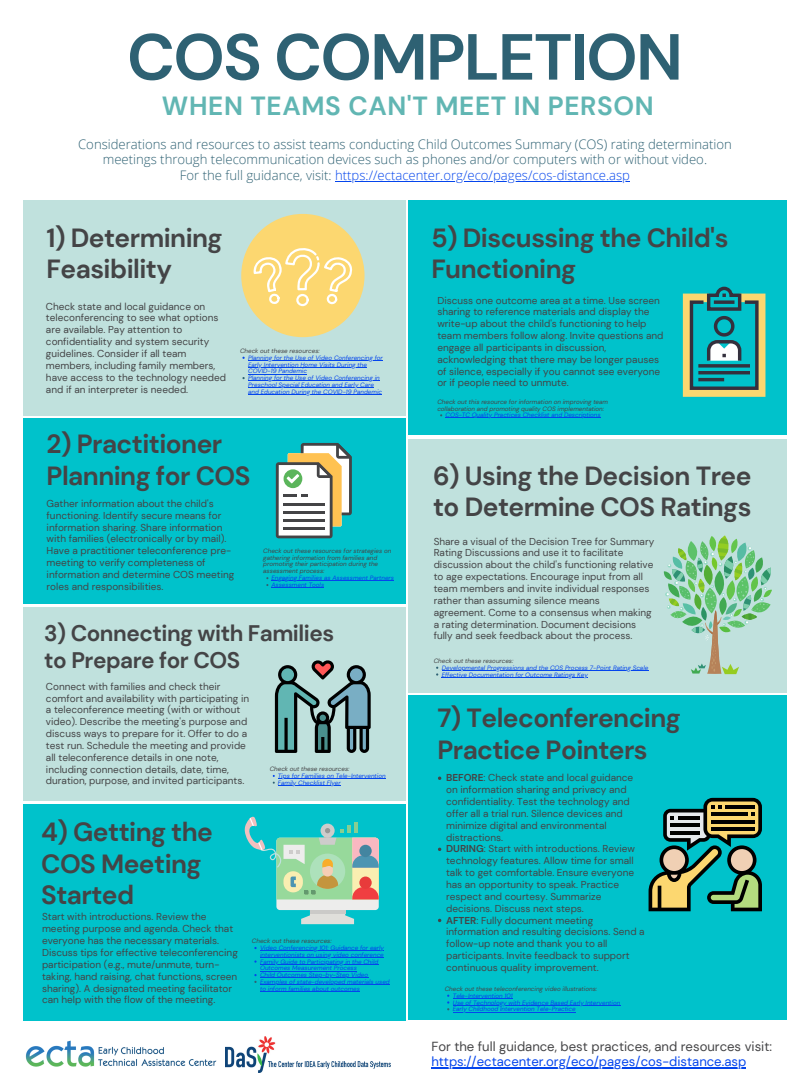
<style>
.page{position:relative;width:810px;height:1080px;background:#fff}
.page>*{position:absolute;margin:0;border:0;box-sizing:border-box;transform-origin:0 0}
.t1{font:700 65px "DM Sans";letter-spacing:-.025em;color:#2e6173}
.t2{font:700 26.25px/31.4px "DM Sans";letter-spacing:-.02em;color:#444446}
.t3{font:700 26.25px "DM Sans";letter-spacing:.025em;color:#61b6b3}
.t4{font:700 22.5px/26.8px "DM Sans";letter-spacing:-.02em;color:#444446}
.t5{font:300 13.12px/15.4px "Open Sans";color:#2e6173;text-align:center}
.t6{font:13.12px "DM Sans";color:#444446}
.t7{font:13.12px "DM Sans";color:#0445ed}
.t8{font:10px/11.9px "DM Sans";color:#444446}
.t9{font:italic 6.25px/6.8px "DM Sans";color:#0445ed}
.t10{font:italic 6.25px/6.9px "DM Sans";color:#444446}
.s1{color:#0445ed}
.s2{font-weight:700}
</style>
<div class="page">
<div style="left:23px;top:419px;width:382px;height:185px;background:#00c2cb"></div>
<div style="left:408px;top:201px;width:379px;height:234px;background:#00c2cb"></div>
<div style="left:408px;top:439px;width:379px;height:253px;background:#c0e1dd"></div>
<div style="left:23px;top:607px;width:382px;height:194px;background:#c0e1dd"></div>
<div style="left:408px;top:695px;width:379px;height:325px;background:#00c2cb"></div>
<div style="left:23px;top:804px;width:382px;height:216px;background:#00c2cb"></div>
<div style="left:23px;top:201px;width:382px;height:215px;background:#c0e1dd"></div>
<div style="left:241px;top:214px;width:124px;height:123px;background:#fcd770;border-radius:50%"></div>
<svg style="left:254px;top:248px;width:98px;height:58px"></svg>
<svg style="left:683px;top:287px;width:82px;height:110px"></svg>
<svg style="left:698px;top:364px;width:52px;height:4px"></svg>
<hr style="left:698px;top:371px;width:52px;height:3px;background:#34303d">
<hr style="left:698px;top:378px;width:26px;height:3px;background:#34303d">
<svg style="left:275px;top:660px;width:96px;height:93px"></svg>
<svg style="left:649px;top:798px;width:113px;height:113px"></svg>
<hr style="left:725px;top:805px;width:30px;height:4px;background:#000">
<svg style="left:301px;top:910px;width:53px;height:14px"></svg>
<div style="left:276px;top:838px;width:103px;height:72px;background:#ededec;border-radius:4px"></div>
<hr style="left:310px;top:910px;width:35px;height:4px;background:#cbcac8">
<svg style="left:245px;top:817px;width:134px;height:82px"></svg>
<svg style="left:664px;top:535px;width:108px;height:139px"></svg>
<img style="left:25px;top:1040px;width:192px;height:27px">
<img style="left:225px;top:1036px;width:166px;height:36px">
<hr style="left:248px;top:360px;width:135px;height:1px;background:#0445ed">
<hr style="left:248px;top:367px;width:119px;height:1px;background:#0445ed">
<hr style="left:248px;top:374px;width:59px;height:1px;background:#0445ed">
<hr style="left:248px;top:381px;width:132px;height:1px;background:#0445ed">
<hr style="left:248px;top:387px;width:126px;height:1px;background:#0445ed">
<hr style="left:248px;top:394px;width:134px;height:1px;background:#0445ed">
<hr style="left:446px;top:418px;width:155px;height:1px;background:#0445ed">
<hr style="left:271px;top:581px;width:123px;height:1px;background:#0445ed">
<hr style="left:271px;top:588px;width:53px;height:1px;background:#0445ed">
<hr style="left:442px;top:670px;width:206px;height:1px;background:#0445ed">
<hr style="left:442px;top:677px;width:146px;height:1px;background:#0445ed">
<hr style="left:431px;top:1067px;width:315px;height:1px;background:#0445ed">
<hr style="left:453px;top:998px;width:60px;height:1px;background:#0445ed">
<hr style="left:453px;top:1005px;width:167px;height:1px;background:#0445ed">
<svg style="left:447px;top:995px;width:2px;height:15px"></svg>
<hr style="left:453px;top:1012px;width:123px;height:1px;background:#0445ed">
<hr style="left:335px;top:181px;width:295px;height:1px;background:#0445ed">
<hr style="left:278px;top:778px;width:108px;height:1px;background:#0445ed">
<hr style="left:278px;top:785px;width:63px;height:1px;background:#0445ed">
<svg style="left:276px;top:443px;width:76px;height:95px;background:#b1c0ae"></svg>
<hr style="left:260px;top:951px;width:124px;height:1px;background:#0445ed">
<hr style="left:260px;top:957px;width:124px;height:1px;background:#0445ed">
<hr style="left:260px;top:964px;width:118px;height:1px;background:#0445ed">
<hr style="left:260px;top:971px;width:97px;height:1px;background:#0445ed">
<hr style="left:260px;top:978px;width:108px;height:1px;background:#0445ed">
<svg style="left:254px;top:974px;width:3px;height:9px"></svg>
<hr style="left:260px;top:984px;width:130px;height:1px;background:#0445ed">
<hr style="left:260px;top:991px;width:100px;height:1px;background:#0445ed">
<h1 class="t1" style="left:127px;top:15px;width:557px">COS COMPLETION</h1>
<h2 class="t3" style="left:162px;top:89px;width:493px">WHEN TEAMS CAN'T MEET IN PERSON</h2>
<p class="t5" style="left:78px;top:136px;width:655px">Considerations and resources to assist teams conducting Child Outcomes Summary (COS) rating determination meetings through telecommunication devices such as phones and/or computers with or without video.<br>For the full guidance, visit: <span class="s1">https://ectacenter.org/eco/pages/cos-distance.asp</span></p>
<h2 class="t2" style="left:47px;top:222px;width:177px">1) Determining<br>Feasibility</h2>
<h2 class="t2" style="left:431px;top:222px;width:299px">5) Discussing the Child's<br>Functioning</h2>
<p class="t8" style="left:437px;top:294px;width:228px">Discuss one outcome area at a time. Use screen sharing to reference materials and display the write-up about the child's functioning to help team members follow along. Invite questions and engage all participants in discussion, acknowledging that there may be longer pauses of silence, especially if you cannot see everyone or if people need to unmute.</p>
<p class="t8" style="left:46px;top:300px;width:182px">Check state and local guidance on teleconferencing to see what options are available. Pay attention to confidentiality and system security guidelines. Consider if all team members, including family members, have access to the technology needed and if an interpreter is needed.</p>
<p class="t10" style="left:240px;top:347px;width:81px">Check out these resources:</p>
<p class="t9" style="left:248px;top:354px;width:136px">Planning for the Use of Video Conferencing for Early Intervention Home Visits During the COVID-19 Pandemic<br>Planning for the Use of Video Conferencing in Preschool Special Education and Early Care and Education During the COVID-19 Pandemic</p>
<h2 class="t2" style="left:47px;top:429px;width:205px">2) Practitioner<br>Planning for COS</h2>
<p class="t8" style="left:47px;top:498px;width:189px">Gather information about the child's functioning. Identify secure means for information sharing. Share information with families (electronically or by mail).<br>Have a practitioner teleconference pre&shy;meeting to verify completeness of information and determine COS meeting roles and responsibilities.</p>
<p class="t10" style="left:263px;top:547px;width:130px">Check out these resources for strategies on gathering information from families and promoting their participation during the assessment process:</p>
<p class="t9" style="left:271px;top:575px;width:124px">Engaging Families as Assessment Partners<br>Assessment Tools</p>
<h3 class="t4" style="left:44px;top:620px;width:291px">3) Connecting with Families to Prepare for COS</h3>
<p class="t8" style="left:46px;top:680px;width:205px">Connect with families and check their comfort and availability with participating in a teleconference meeting (with or without video). Describe the meeting's purpose and discuss ways to prepare for it. Offer to do a test run. Schedule the meeting and provide all teleconference details in one note, including connection details, date, time, duration, purpose, and invited participants.</p>
<p class="t10" style="left:270px;top:766px;width:81px">Check out these resources:</p>
<p class="t9" style="left:278px;top:772px;width:109px">Tips for Families on Tele-Intervention<br>Family Checklist Flyer</p>
<h2 class="t2" style="left:41px;top:817px;width:173px">4) Getting the<br>COS Meeting<br>Started</h2>
<p class="t8" style="left:42px;top:911px;width:197px">Start with introductions. Review the meeting purpose and agenda. Check that everyone has the necessary materials.<br>Discuss tips for effective teleconferencing participation (e.g., mute/unmute, turn&shy;taking, hand raising, chat functions, screen sharing). A designated meeting facilitator can help with the flow of the meeting.</p>
<p class="t10" style="left:252px;top:938px;width:81px">Check out these resources:</p>
<p class="t9" style="left:260px;top:945px;width:131px">Video Conferencing 101: Guidance for early interventionists on using video conference Family Guide to Participating in the Child Outcomes Measurement Process<br>Child Outcomes Step-by-Step Video Examples of state-developed materials used to inform families about outcomes</p>
<p class="t10" style="left:437px;top:398px;width:172px">Check out this resource for information on improving team collaboration and promoting quality COS implementation:</p>
<p class="t9" style="left:446px;top:412px;width:157px">COS-TC Quality Practices Checklist and Descriptions</p>
<h2 class="t2" style="left:433px;top:460px;width:320px">6) Using the Decision Tree to Determine COS Ratings</h2>
<p class="t8" style="left:434px;top:535px;width:222px">Share a visual of the Decision Tree for Summary Rating Discussions and use it to facilitate discussion about the child's functioning relative to age expectations. Encourage input from all team members and invite individual responses rather than assuming silence means agreement. Come to a consensus when making a rating determination. Document decisions fully and seek feedback about the process.</p>
<p class="t9" style="left:442px;top:664px;width:208px">Developmental Progressions and the COS Process 7-Point Rating Scale<br>Effective Documentation for Outcome Ratings Key</p>
<p class="t10" style="left:434px;top:657px;width:81px">Check out these resources:</p>
<h2 class="t2" style="left:437px;top:702px;width:245px">7) Teleconferencing<br>Practice Pointers</h2>
<p class="t8" style="left:446px;top:772px;width:200px"><span class="s2">BEFORE</span>: Check state and local guidance on information sharing and privacy and confidentiality. Test the technology and offer all a trial run. Silence devices and minimize digital and environmental distractions.<br><span class="s2">DURING</span>: Start with introductions. Review technology features. Allow time for small talk to get comfortable. Ensure everyone has an opportunity to speak. Practice respect and courtesy. Summarize decisions. Discuss next steps.<br><span class="s2">AFTER</span>: Fully document meeting information and resulting decisions. Send a follow-up note and thank you to all participants. Invite feedback to support continuous quality improvement.</p>
<p class="t10" style="left:445px;top:985px;width:154px">Check out these teleconferencing video illustrations:</p>
<p class="t9" style="left:453px;top:992px;width:169px">Tele-Intervention 101<br>Use of Technology with Evidence Based Early Intervention<br>Early Childhood Intervention Tele-Practice</p>
<h3 class="t6" style="left:431px;top:1038px;width:342px">For the full guidance, best practices, and resources visit:</h3>
<h3 class="t7" style="left:431px;top:1053px;width:316px">https://ectacenter.org/eco/pages/cos-distance.asp</h3>
</div>
